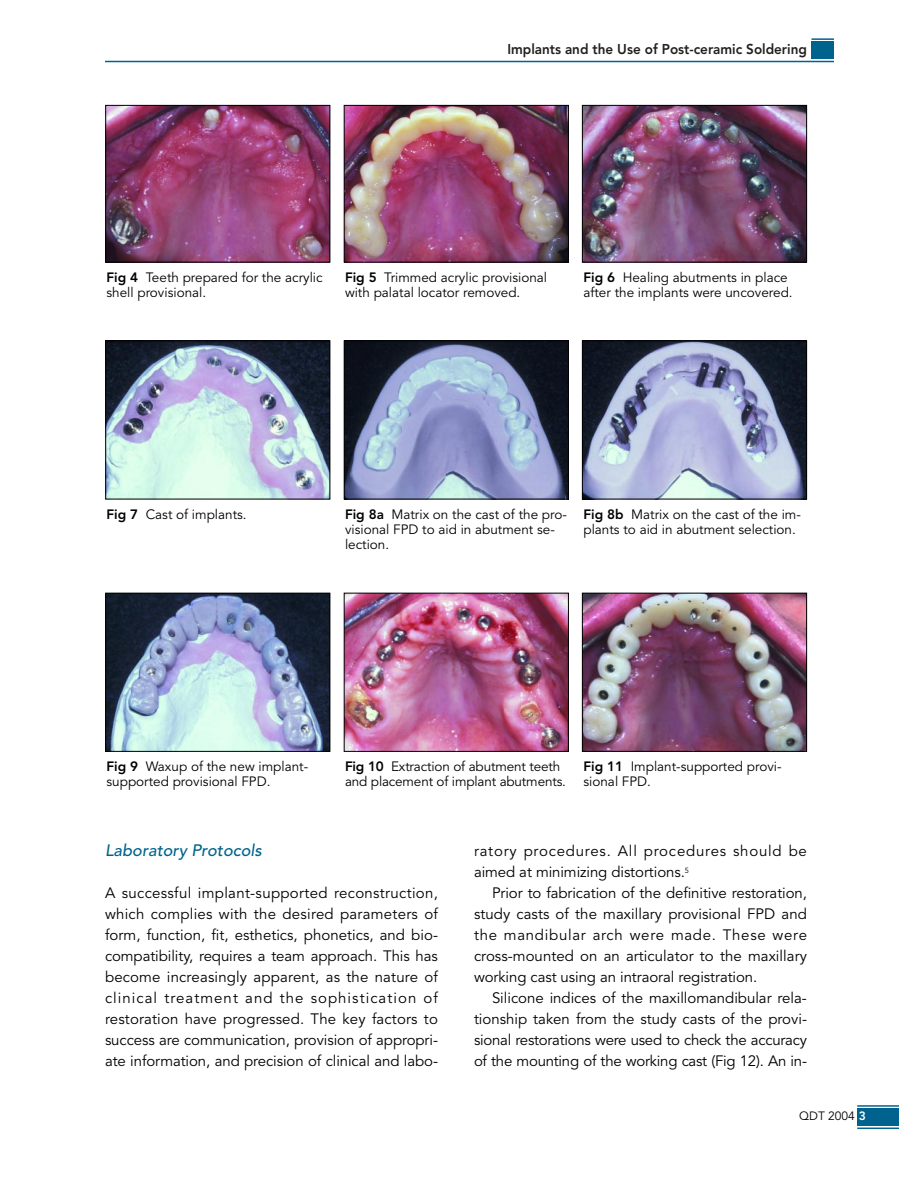
<style>
.page{position:relative;width:918px;height:1188px;background:#fff}
.page>*{position:absolute;margin:0;border:0;box-sizing:border-box;transform-origin:0 0}
.t1{font:italic 500 16.5px "Avenir";color:#00638e}
.t2{font:15px/21px "Avenir";letter-spacing:-.005em;color:#000;text-align:justify}
.t3{font:15px/21px "Avenir";letter-spacing:.035em;color:#000}
.t4{font:800 14.1px "Avenir";color:#231f1f;scale:.95 1}
.t5{font:13.5px/15px "Avenir";color:#000}
.t6{font:12px "Avenir";color:#000}
.s1{font-weight:800}
.s2{font-weight:800;color:#fff}
</style>
<div class="page">
<hr style="left:105px;top:61px;width:729px;height:1px;background:#00638e">
<hr style="left:812px;top:38px;width:22px;height:2px;background:#00638e">
<div style="left:812px;top:41px;width:22px;height:18px;background:#00638e"></div>
<hr style="left:857px;top:1128px;width:41px;height:1px;background:#00638e">
<hr style="left:857px;top:1105px;width:41px;height:2px;background:#00638e">
<div style="left:857px;top:1108px;width:41px;height:18px;background:#00638e"></div>
<img style="left:107px;top:107px;width:221px;height:153px">
<div style="left:105px;top:105px;width:225px;height:157px;border:1px solid #000"></div>
<img style="left:346px;top:107px;width:221px;height:153px">
<div style="left:344px;top:105px;width:225px;height:157px;border:1px solid #000"></div>
<img style="left:584px;top:107px;width:221px;height:153px">
<div style="left:582px;top:105px;width:225px;height:157px;border:1px solid #000"></div>
<img style="left:107px;top:342px;width:221px;height:155px">
<div style="left:105px;top:340px;width:225px;height:159px;border:1px solid #000"></div>
<img style="left:346px;top:342px;width:221px;height:155px">
<div style="left:344px;top:340px;width:225px;height:159px;border:1px solid #000"></div>
<img style="left:584px;top:342px;width:221px;height:155px">
<div style="left:582px;top:340px;width:225px;height:159px;border:1px solid #000"></div>
<img style="left:107px;top:595px;width:221px;height:155px">
<div style="left:105px;top:593px;width:225px;height:159px;border:1px solid #000"></div>
<img style="left:346px;top:595px;width:221px;height:155px">
<div style="left:344px;top:593px;width:225px;height:159px;border:1px solid #000"></div>
<img style="left:584px;top:595px;width:221px;height:155px">
<div style="left:582px;top:593px;width:225px;height:159px;border:1px solid #000"></div>
<p class="t4" style="left:507px;top:43px;width:317px">Implants and the Use of Post-ceramic Soldering</p>
<p class="t5" style="left:106px;top:271px;width:218px"><span class="s1">Fig 4</span> Teeth prepared for the acrylic shell provisional.</p>
<p class="t5" style="left:345px;top:271px;width:204px"><span class="s1">Fig 5</span> Trimmed acrylic provisional with palatal locator removed.</p>
<p class="t5" style="left:584px;top:271px;width:211px"><span class="s1">Fig 6</span> Healing abutments in place after the implants were uncovered.</p>
<p class="t5" style="left:106px;top:508px;width:142px"><span class="s1">Fig 7</span> Cast of implants.</p>
<p class="t5" style="left:345px;top:508px;width:223px"><span class="s1">Fig 8a</span> Matrix on the cast of the pro&shy;visional FPD to aid in abutment se&shy;lection.</p>
<p class="t5" style="left:584px;top:508px;width:219px"><span class="s1">Fig 8b</span> Matrix on the cast of the im&shy;plants to aid in abutment selection.</p>
<p class="t5" style="left:106px;top:761px;width:203px"><span class="s1">Fig 9</span> Waxup of the new implant&shy;supported provisional FPD.</p>
<p class="t5" style="left:345px;top:761px;width:223px"><span class="s1">Fig 10</span> Extraction of abutment teeth and placement of implant abutments.</p>
<p class="t5" style="left:584px;top:761px;width:200px"><span class="s1">Fig 11</span> Implant-supported provi&shy;sional FPD.</p>
<p class="t1" style="left:105px;top:844px;width:158px">Laboratory Protocols</p>
<p class="t2" style="left:105px;top:884px;width:335px">A successful implant-supported reconstruction, which complies with the desired parameters of form, function, fit, esthetics, phonetics, and bio&shy;compatibility, requires a team approach. This has become increasingly apparent, as the nature of clinical treatment and the sophistication of restoration have progressed. The key factors to success are communication, provision of appropri&shy;ate information, and precision of clinical and labo-</p>
<p class="t3" style="left:474px;top:842px;width:334px">ratory procedures. All procedures should be aimed at minimizing distortions.<sup>5</sup></p>
<p class="t2" style="left:474px;top:884px;width:335px;text-indent:18px">Prior to fabrication of the definitive restoration, study casts of the maxillary provisional FPD and the mandibular arch were made. These were cross-mounted on an articulator to the maxillary working cast using an intraoral registration.</p>
<p class="t2" style="left:474px;top:989px;width:335px;text-indent:18px">Silicone indices of the maxillomandibular rela&shy;tionship taken from the study casts of the provi&shy;sional restorations were used to check the accuracy of the mounting of the working cast (Fig 12). An in-</p>
<p class="t6" style="left:799px;top:1111px;width:68px">QDT 2004 <span class="s2">3</span></p>
</div>
